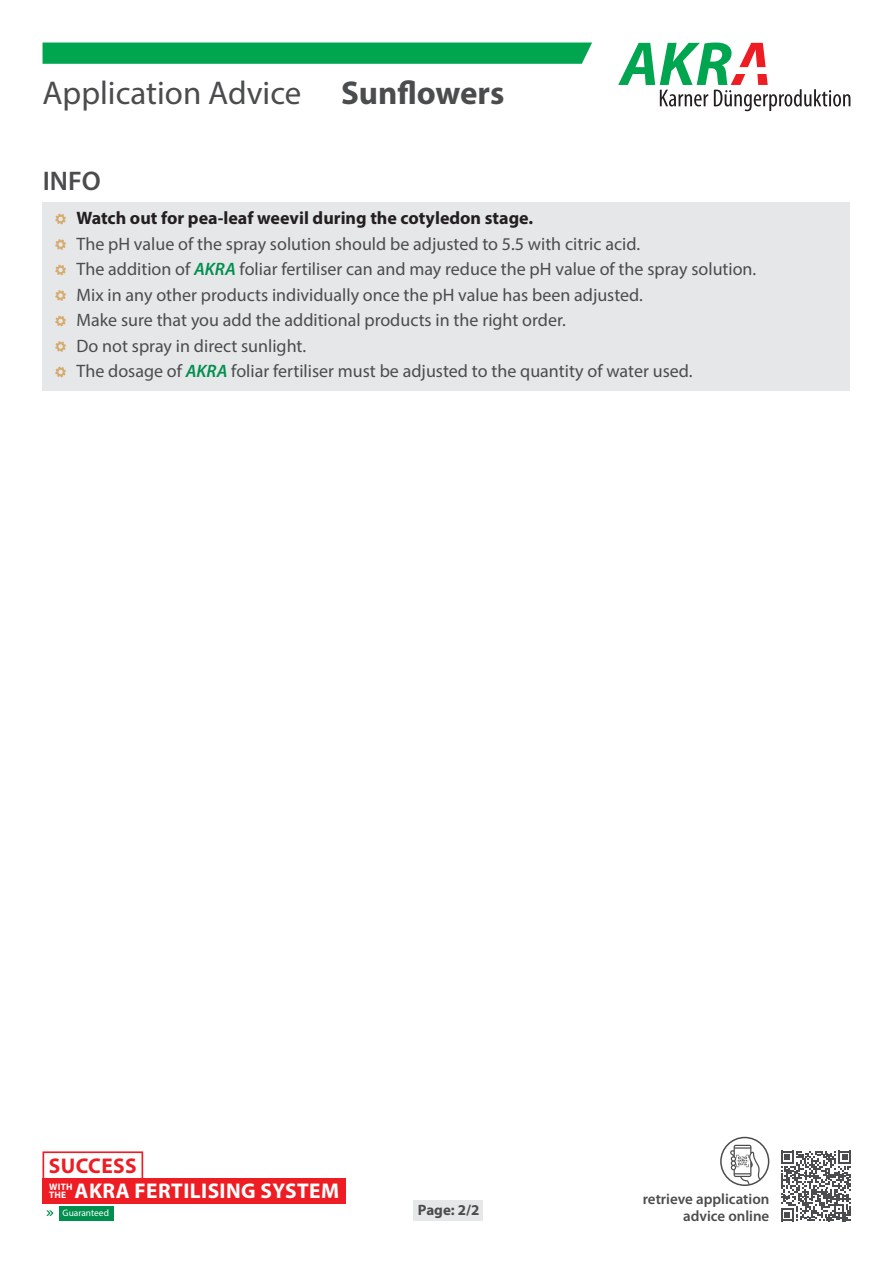
<style>
.page{position:relative;width:893px;height:1263px;background:#fff}
.page>*{position:absolute;margin:0;border:0;box-sizing:border-box;transform-origin:0 0}
.t1{font:33px "Myriad Pro";color:#4b4c4d}
.t2{font:700 33px "Myriad Pro";color:#4b4c4d}
.t3{font:600 27px "Myriad Pro";color:#4b4c4d}
.t4{font:700 21.3px "Myriad Pro";letter-spacing:.02em;color:#fff}
.t5{font:700 21.3px "Myriad Pro";letter-spacing:.02em;color:#ee1d23}
.t6{font:18px/25.5px "Myriad Pro";color:#4b4c4d}
.t7{font:700 18px "Myriad Pro";color:#231f20}
.t8{font:600 15px/16.5px "Myriad Pro";color:#4b4c4d;text-align:right}
.t9{font:700 15px "Myriad Pro";color:#4b4c4d}
.t10{font:9.45px "Myriad Pro";color:#fff}
.t11{font:700 9.45px/7.8px "Myriad Pro";letter-spacing:.02em;color:#fff}
.s1{font-weight:600;font-style:italic;color:#008f4d}
</style>
<div class="page">
<div style="left:43px;top:43px;width:549px;height:21px;background:#00a54f"></div>
<svg style="left:618px;top:43px;width:232px;height:68px"></svg>
<div style="left:720px;top:1137px;width:49px;height:49px;border:2px solid #4b4c4d;border-radius:50%"></div>
<svg style="left:730px;top:1145px;width:30px;height:39px"></svg>
<div style="left:59px;top:1206px;width:54px;height:14px;background:#008f4d"></div>
<svg style="left:46px;top:1210px;width:8px;height:6px"></svg>
<div style="left:43px;top:1151px;width:100px;height:29px;background:#fff;border:2px solid #ee1d23"></div>
<div style="left:43px;top:1179px;width:303px;height:25px;background:#ee1d23"></div>
<div style="left:43px;top:202px;width:807px;height:35px;background:#e6e7e9"></div>
<div style="left:43px;top:228px;width:807px;height:35px;background:#e6e7e9"></div>
<div style="left:43px;top:253px;width:807px;height:35px;background:#e6e7e9"></div>
<div style="left:43px;top:279px;width:807px;height:35px;background:#e6e7e9"></div>
<div style="left:43px;top:304px;width:807px;height:35px;background:#e6e7e9"></div>
<div style="left:43px;top:330px;width:807px;height:35px;background:#e6e7e9"></div>
<div style="left:43px;top:355px;width:807px;height:35px;background:#e6e7e9"></div>
<svg style="left:55px;top:214px;width:11px;height:10px"></svg>
<svg style="left:55px;top:239px;width:11px;height:11px"></svg>
<svg style="left:55px;top:265px;width:11px;height:10px"></svg>
<svg style="left:55px;top:290px;width:11px;height:11px"></svg>
<svg style="left:55px;top:316px;width:11px;height:10px"></svg>
<svg style="left:55px;top:341px;width:11px;height:11px"></svg>
<svg style="left:55px;top:367px;width:11px;height:10px"></svg>
<svg style="left:781px;top:1151px;width:70px;height:70px"></svg>
<div style="left:413px;top:1199px;width:70px;height:21px;background:#e6e7e9"></div>
<h1 class="t1" style="left:43px;top:73px;width:260px">Application Advice</h1>
<h1 class="t2" style="left:341px;top:72px;width:165px">Sunflowers</h1>
<h2 class="t3" style="left:43px;top:164px;width:60px">INFO</h2>
<p class="t7" style="left:77px;top:207px;width:458px">Watch out for pea-leaf weevil during the cotyledon stage.</p>
<p class="t6" style="left:77px;top:231px;width:681px">The pH value of the spray solution should be adjusted to 5.5 with citric acid.<br>The addition of <span class="s1">AKRA</span> foliar fertiliser can and may reduce the pH value of the spray solution.<br>Mix in any other products individually once the pH value has been adjusted.<br>Make sure that you add the additional products in the right order.<br>Do not spray in direct sunlight.<br>The dosage of <span class="s1">AKRA</span> foliar fertiliser must be adjusted to the quantity of water used.</p>
<p class="t5" style="left:49px;top:1152px;width:89px">SUCCESS</p>
<p class="t11" style="left:49px;top:1183px;width:25px">WITH<br>THE</p>
<p class="t4" style="left:75px;top:1177px;width:266px">AKRA FERTILISING SYSTEM</p>
<p class="t10" style="left:63px;top:1207px;width:48px">Guaranteed</p>
<p class="t9" style="left:418px;top:1200px;width:63px">Page: 2/2</p>
<p class="t8" style="left:643px;top:1190px;width:128px">retrieve application advice online</p>
</div>
